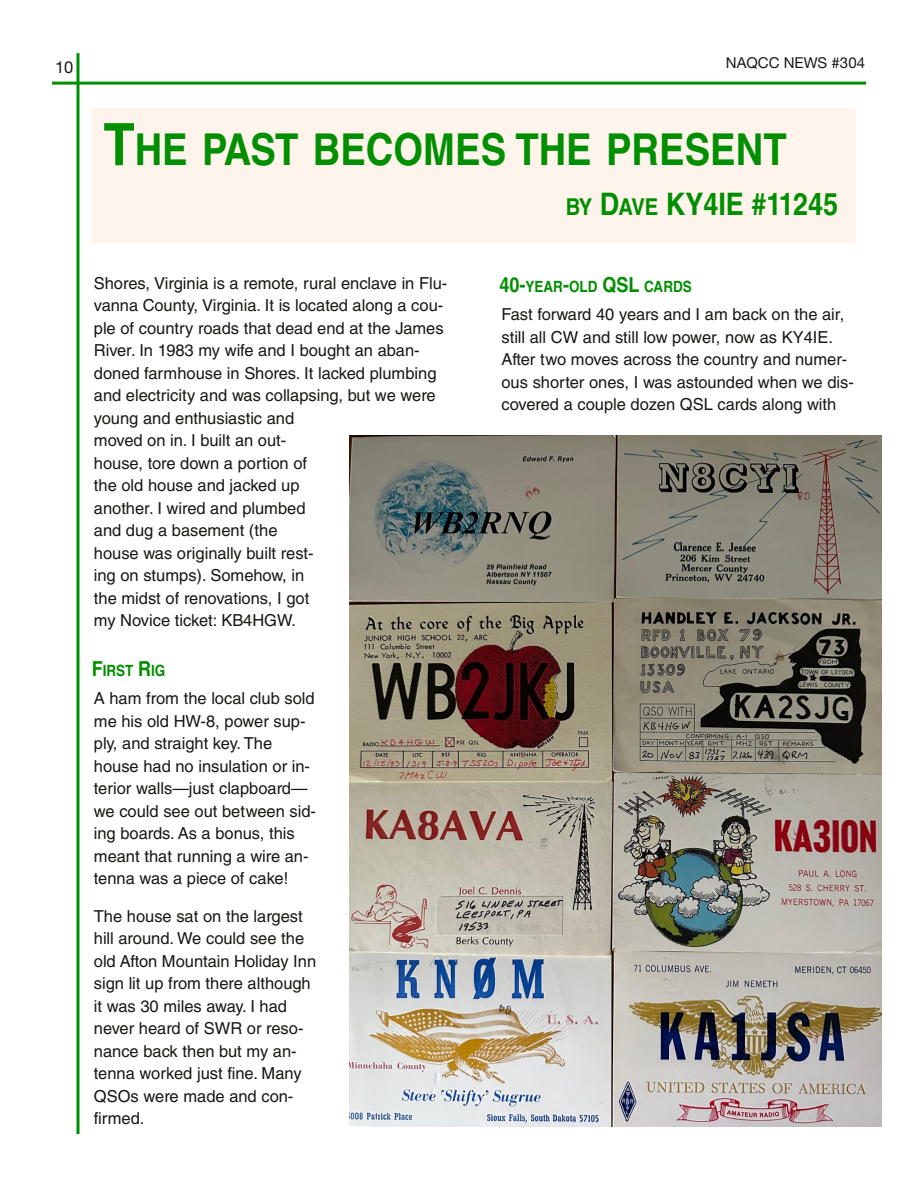
<style>
.page{position:relative;width:918px;height:1188px;background:#fff}
.page>*{position:absolute;margin:0;border:0;box-sizing:border-box;transform-origin:0 0}
.t1{font:700 43.95px "Helvetica LT Std";color:#008f00;scale:.87 1}
.t2{font:700 31.05px "Helvetica LT Std";color:#008f00;scale:.87 1}
.t3{font:16.5px/22.5px "Helvetica LT Std";color:#181715}
.t4{font:16.5px "Helvetica Neue LT Std";color:#181715}
.t5{font:700 15.6px "Helvetica LT Std";color:#008f00;scale:.87 1}
.t6{font:15px "Helvetica Neue LT Std";color:#181715}
.s1{font-size:58.65px}
.s2{font-size:23.25px}
.s3{font-size:20.7px}
</style>
<div class="page">
<hr style="left:77px;top:53px;width:3px;height:1081px;background:#008f00">
<hr style="left:52px;top:82px;width:814px;height:3px;background:#008f00">
<div style="left:92px;top:108px;width:764px;height:134px;background:#fff4ec"></div>
<img style="left:350px;top:435px;width:532px;height:691px">
<p class="t4" style="left:55px;top:61px;width:20px">10</p>
<p class="t6" style="left:726px;top:57px;width:141px">NAQCC NEWS #304</p>
<h1 class="t1" style="left:103px;top:134px;width:787px"><span class="s1">T</span>HE PAST BECOMES THE PRESENT</h1>
<h2 class="t2" style="left:566px;top:193px;width:314px"><span class="s2">BY</span> D<span class="s2">AVE</span> KY4IE #11245</h2>
<p class="t3" style="left:94px;top:274px;width:355px">Shores, Virginia is a remote, rural enclave in Flu&shy;vanna County, Virginia. It is located along a cou&shy;ple of country roads that dead end at the James River. In 1983 my wife and I bought an aban&shy;doned farmhouse in Shores. It lacked plumbing and electricity and was collapsing, but we were young and enthusiastic and<br>moved on in. I built an out-<br>house, tore down a portion of<br>the old house and jacked up<br>another. I wired and plumbed<br>and dug a basement (the<br>house was originally built rest-<br>ing on stumps). Somehow, in<br>the midst of renovations, I got<br>my Novice ticket: KB4HGW.</p>
<p class="t5" style="left:92px;top:665px;width:86px"><span class="s3">F</span>IRST <span class="s3">R</span>IG</p>
<p class="t3" style="left:94px;top:689px;width:224px">A ham from the local club sold me his old HW-8, power sup&shy;ply, and straight key. The house had no insulation or in&shy;terior walls—just clapboard— we could see out between sid&shy;ing boards. As a bonus, this meant that running a wire an&shy;tenna was a piece of cake!</p>
<p class="t3" style="left:94px;top:907px;width:224px">The house sat on the largest hill around. We could see the old Afton Mountain Holiday Inn sign lit up from there although it was 30 miles away. I had never heard of SWR or reso&shy;nance back then but my an&shy;tenna worked just fine. Many<br>QSOs were made and con&shy;firmed.</p>
<p class="t5" style="left:499px;top:281px;width:223px"><span class="s3">40-</span>YEAR<span class="s3">-</span>OLD <span class="s3">QSL</span> CARDS</p>
<p class="t3" style="left:501px;top:306px;width:354px">Fast forward 40 years and I am back on the air, still all CW and still low power, now as KY4IE.<br>After two moves across the country and numer&shy;ous shorter ones, I was astounded when we dis&shy;covered a couple dozen QSL cards along with</p>
</div>
